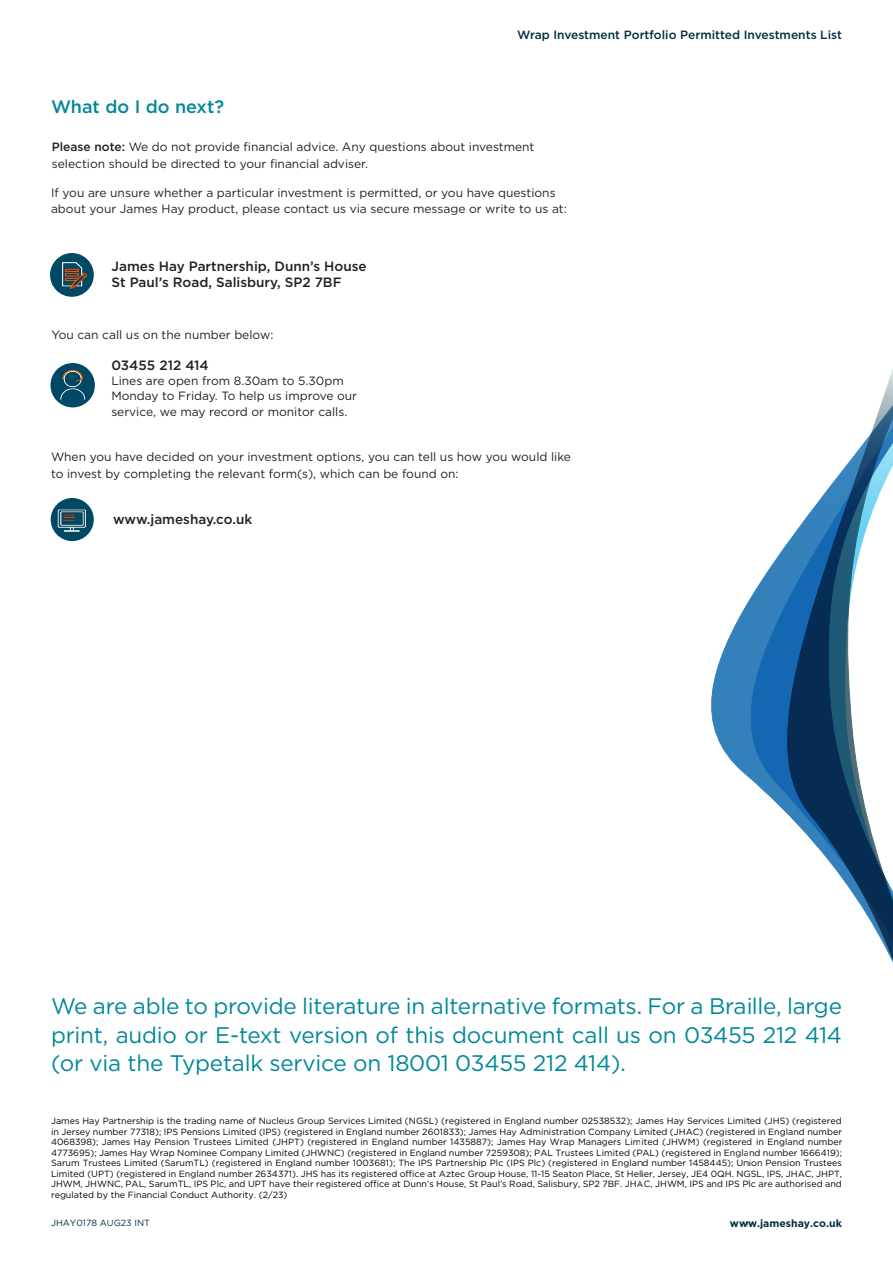
<style>
.page{position:relative;width:893px;height:1263px;background:#fff}
.page>*{position:absolute;margin:0;border:0;box-sizing:border-box;transform-origin:0 0}
.t1{font:22.5px/28.5px "Gotham";letter-spacing:-.01em;color:#089;text-align:justify}
.t2{font:500 18px "Gotham";color:#089}
.t3{font:500 13.5px/16.5px "Gotham";color:#231f20}
.t4{font:12px/16.5px "Gotham";color:#231f20}
.t5{font:500 12px "Gotham";color:#002f40}
.t6{font:700 10.5px "Gotham";color:#002f40}
.t7{font:9px/10.5px "Gotham";color:#000;text-align:justify}
.t8{font:9px "Gotham";color:#002f40}
.s1{font-weight:500}
</style>
<div class="page">
<div style="left:51px;top:498px;width:43px;height:43px;border:4px solid #004964;border-radius:50%"></div>
<img style="left:54px;top:502px;width:38px;height:36px">
<div style="left:50px;top:253px;width:44px;height:44px;border:4px solid #004964;border-radius:50%"></div>
<img style="left:50px;top:256px;width:43px;height:40px">
<div style="left:50px;top:363px;width:45px;height:44px;border:4px solid #004964;border-radius:50%"></div>
<img style="left:53px;top:365px;width:39px;height:38px">
<svg style="left:711px;top:557px;width:66px;height:247px"></svg>
<svg style="left:777px;top:369px;width:116px;height:594px"></svg>
<h2 class="t2" style="left:51px;top:95px;width:175px">What do I do next?</h2>
<h3 class="t5" style="left:517px;top:27px;width:326px">Wrap Investment Portfolio Permitted Investments List</h3>
<h3 class="t4" style="left:52px;top:138px;width:484px"><span class="s1">Please note:</span> We do not provide financial advice. Any questions about investment selection should be directed to your financial adviser.</h3>
<h3 class="t4" style="left:51px;top:184px;width:517px">If you are unsure whether a particular investment is permitted, or you have questions about your James Hay product, please contact us via secure message or write to us at:</h3>
<h3 class="t3" style="left:112px;top:258px;width:257px">James Hay Partnership, Dunn’s House<br>St Paul’s Road, Salisbury, SP2 7BF</h3>
<h3 class="t4" style="left:51px;top:326px;width:223px">You can call us on the number below:</h3>
<h3 class="t3" style="left:111px;top:356px;width:99px">03455 212 414</h3>
<h3 class="t4" style="left:111px;top:373px;width:247px;line-height:15.3px">Lines are open from 8.30am to 5.30pm<br>Monday to Friday. To help us improve our service, we may record or monitor calls.</h3>
<h3 class="t4" style="left:51px;top:448px;width:521px">When you have decided on your investment options, you can tell us how you would like to invest by completing the relevant form(s), which can be found on:</h3>
<h3 class="t3" style="left:113px;top:511px;width:141px">www.jameshay.co.uk</h3>
<h1 class="t1" style="left:51px;top:992px;width:792px">We are able to provide literature in alternative formats. For a Braille, large print, audio or E-text version of this document call us on 03455 212 414 (or via the Typetalk service on 18001 03455 212 414).</h1>
<p class="t7" style="left:51px;top:1115px;width:793px">James Hay Partnership is the trading name of Nucleus Group Services Limited (NGSL) (registered in England number 02538532); James Hay Services Limited (JHS) (registered in Jersey number 77318); IPS Pensions Limited (IPS) (registered in England number 2601833); James Hay Administration Company Limited (JHAC) (registered in England number 4068398); James Hay Pension Trustees Limited (JHPT) (registered in England number 1435887); James Hay Wrap Managers Limited (JHWM) (registered in England number 4773695); James Hay Wrap Nominee Company Limited (JHWNC) (registered in England number 7259308); PAL Trustees Limited (PAL) (registered in England number 1666419); Sarum Trustees Limited (SarumTL) (registered in England number 1003681); The IPS Partnership Plc (IPS Plc) (registered in England number 1458445); Union Pension Trustees Limited (UPT) (registered in England number 2634371). JHS has its registered office at Aztec Group House, 11-15 Seaton Place, St Helier, Jersey, JE4 0QH. NGSL, IPS, JHAC, JHPT, JHWM, JHWNC, PAL, SarumTL, IPS Plc, and UPT have their registered office at Dunn’s House, St Paul’s Road, Salisbury, SP2 7BF. JHAC, JHWM, IPS and IPS Plc are authorised and regulated by the Financial Conduct Authority. (2/23)</p>
<p class="t8" style="left:51px;top:1217px;width:100px">JHAY0178 AUG23 INT</p>
<p class="t6" style="left:730px;top:1216px;width:113px">www.jameshay.co.uk</p>
</div>
